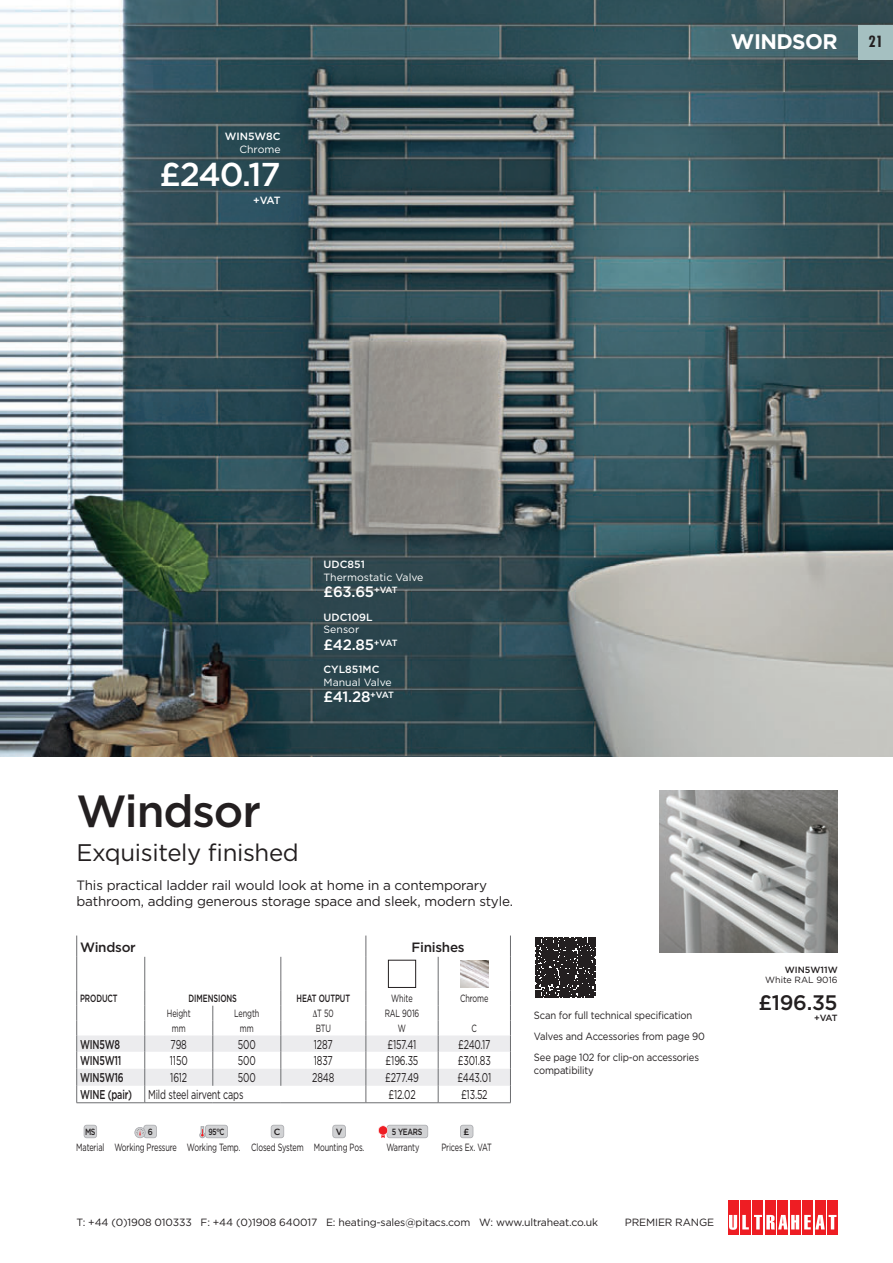
<style>
.page{position:relative;width:893px;height:1263px;background:#fff}
.page>*{position:absolute;margin:0;border:0;box-sizing:border-box;transform-origin:0 0}
.t1{font:500 45px "Gotham";letter-spacing:-.025em;color:#231f20}
.t2{font:500 33px "Gotham";color:#fff}
.t3{font:24px "Gotham";letter-spacing:-.015em;color:#231f20}
.t4{font:500 21px "Gotham";color:#231f20}
.t5{font:700 21px "Gotham";letter-spacing:-.025em;color:#fff}
.t6{font:500 15px "Gotham";letter-spacing:-.015em;color:#fff}
.t7{font:700 condensed 15px "Futura";color:#231f20}
.t8{font:13.5px/16.2px "Gotham";letter-spacing:-.015em;color:#231f20}
.t9{font:500 13.5px "Gotham";letter-spacing:-.02em;color:#231f20}
.t10{font:12.75px "Gotham";letter-spacing:-.015em;color:#231f20;scale:.7 1}
.t11{font:500 12.75px "Gotham";letter-spacing:-.02em;color:#231f20;scale:.7 1}
.t12{font:10.5px "Gotham";letter-spacing:-.015em;color:#231f20;scale:.7 1}
.t13{font:10.5px/21.1px "Gotham";letter-spacing:-.015em;color:#231f20;scale:.9 1}
.t14{font:10.5px "Gotham";letter-spacing:-.015em;color:#231f20}
.t15{font:10.5px "Gotham";color:#fff}
.t16{font:500 10.5px "Gotham";color:#fff}
.t17{font:500 10.5px "Gotham";letter-spacing:-.01em;color:#231f20;scale:.7 1}
.t18{font:9px "Gotham";color:#231f20}
.t19{font:500 9px "Gotham";color:#231f20}
.t20{font:500 9px "Gotham";letter-spacing:-.04em;color:#231f20;scale:.8 1}
.t21{font:500 9px "Gotham";letter-spacing:-.04em;color:#231f20}
.t22{font:500 9px "Gotham";letter-spacing:-.04em;color:#231f20;scale:.75 1}
.t23{font:500 9px "Gotham";letter-spacing:-.04em;color:#231f20;scale:.85 1}
</style>
<div class="page">
<img style="left:0;top:0;width:893px;height:757px">
<svg style="left:535px;top:937px;width:59px;height:61px"></svg>
<svg style="left:536px;top:937px;width:60px;height:60px;background:#363233"></svg>
<img style="left:659px;top:791px;width:179px;height:161px">
<svg style="left:84px;top:1125px;width:13px;height:13px"></svg>
<svg style="left:134px;top:1125px;width:23px;height:13px"></svg>
<svg style="left:199px;top:1125px;width:29px;height:13px"></svg>
<svg style="left:271px;top:1125px;width:13px;height:13px"></svg>
<svg style="left:332px;top:1125px;width:14px;height:13px"></svg>
<svg style="left:378px;top:1125px;width:50px;height:13px"></svg>
<svg style="left:460px;top:1125px;width:13px;height:13px"></svg>
<hr style="left:366px;top:957px;width:1px;height:34px;background:#6c6d70">
<hr style="left:77px;top:1102px;width:68px;height:1px;background:#6c6d70">
<hr style="left:145px;top:1102px;width:68px;height:1px;background:#6c6d70">
<hr style="left:213px;top:1102px;width:68px;height:1px;background:#6c6d70">
<hr style="left:281px;top:1102px;width:85px;height:1px;background:#6c6d70">
<hr style="left:366px;top:1102px;width:72px;height:1px;background:#6c6d70">
<hr style="left:438px;top:1102px;width:73px;height:1px;background:#6c6d70">
<hr style="left:76px;top:957px;width:1px;height:34px;background:#6c6d70">
<hr style="left:438px;top:957px;width:1px;height:34px;background:#6c6d70">
<hr style="left:510px;top:957px;width:1px;height:34px;background:#6c6d70">
<svg style="left:510px;top:935px;width:1px;height:22px"></svg>
<svg style="left:76px;top:991px;width:435px;height:111px"></svg>
<hr style="left:144px;top:957px;width:1px;height:34px;background:#6c6d70">
<hr style="left:281px;top:957px;width:1px;height:34px;background:#6c6d70">
<svg style="left:366px;top:935px;width:1px;height:22px"></svg>
<svg style="left:76px;top:935px;width:1px;height:22px"></svg>
<div style="left:388px;top:960px;width:28px;height:28px;border:1px solid #231f20"></div>
<img style="left:460px;top:960px;width:28px;height:28px">
<svg style="left:738px;top:1201px;width:88px;height:34px"></svg>
<div style="left:728px;top:1201px;width:10px;height:34px;background:#ee1d23"></div>
<div style="left:740px;top:1201px;width:11px;height:34px;background:#ee1d23"></div>
<div style="left:753px;top:1201px;width:10px;height:34px;background:#ee1d23"></div>
<div style="left:765px;top:1201px;width:11px;height:34px;background:#ee1d23"></div>
<div style="left:778px;top:1201px;width:10px;height:34px;background:#ee1d23"></div>
<div style="left:790px;top:1201px;width:10px;height:34px;background:#ee1d23"></div>
<div style="left:802px;top:1201px;width:11px;height:34px;background:#ee1d23"></div>
<div style="left:815px;top:1201px;width:10px;height:34px;background:#ee1d23"></div>
<div style="left:827px;top:1201px;width:11px;height:34px;background:#ee1d23"></div>
<svg style="left:729px;top:1215px;width:107px;height:15px"></svg>
<div style="left:859px;top:26px;width:34px;height:34px;background:#a5c0c1"></div>
<p class="t16" style="left:225px;top:130px;width:57px">WIN5W8C</p>
<p class="t15" style="left:239px;top:142px;width:43px">Chrome</p>
<h2 class="t2" style="left:160px;top:153px;width:123px">£240.17</h2>
<p class="t16" style="left:253px;top:193px;width:29px">+VAT</p>
<h3 class="t5" style="left:731px;top:27px;width:108px">WINDSOR</h3>
<h3 class="t7" style="left:869px;top:32px;width:16px">21</h3>
<p class="t16" style="left:324px;top:557px;width:43px">UDC851</p>
<p class="t15" style="left:324px;top:570px;width:101px">Thermostatic Valve</p>
<h3 class="t6" style="left:324px;top:582px;width:76px">£63.65<sup>+VAT</sup></h3>
<p class="t16" style="left:324px;top:610px;width:51px">UDC109L</p>
<p class="t15" style="left:324px;top:623px;width:37px">Sensor</p>
<h3 class="t6" style="left:324px;top:634px;width:76px">£42.85<sup>+VAT</sup></h3>
<p class="t16" style="left:324px;top:662px;width:57px">CYL851MC</p>
<p class="t15" style="left:324px;top:675px;width:70px">Manual Valve</p>
<h3 class="t6" style="left:324px;top:687px;width:72px">£41.28<sup>+VAT</sup></h3>
<h1 class="t1" style="left:77px;top:782px;width:186px">Windsor</h1>
<h3 class="t3" style="left:77px;top:837px;width:224px">Exquisitely finished</h3>
<p class="t8" style="left:77px;top:877px;width:438px">This practical ladder rail would look at home in a contemporary bathroom, adding generous storage space and sleek, modern style.</p>
<p class="t9" style="left:80px;top:938px;width:57px">Windsor</p>
<p class="t9" style="left:412px;top:938px;width:55px">Finishes</p>
<p class="t17" style="left:80px;top:992px;width:55px">PRODUCT</p>
<p class="t17" style="left:189px;top:992px;width:71px">DIMENSIONS</p>
<p class="t17" style="left:296px;top:992px;width:78px">HEAT OUTPUT</p>
<p class="t12" style="left:391px;top:992px;width:32px">White</p>
<p class="t12" style="left:460px;top:992px;width:42px">Chrome</p>
<p class="t12" style="left:167px;top:1007px;width:36px">Height</p>
<p class="t12" style="left:234px;top:1007px;width:38px">Length</p>
<p class="t12" style="left:313px;top:1007px;width:31px">∆T 50</p>
<p class="t12" style="left:385px;top:1007px;width:51px">RAL 9016</p>
<p class="t12" style="left:172px;top:1022px;width:21px">mm</p>
<p class="t12" style="left:240px;top:1022px;width:21px">mm</p>
<p class="t12" style="left:316px;top:1022px;width:23px">BTU</p>
<p class="t12" style="left:398px;top:1022px;width:13px">W</p>
<p class="t12" style="left:472px;top:1022px;width:9px">C</p>
<p class="t11" style="left:80px;top:1036px;width:59px">WIN5W8</p>
<p class="t10" style="left:171px;top:1036px;width:25px">798</p>
<p class="t10" style="left:238px;top:1036px;width:27px">500</p>
<p class="t10" style="left:314px;top:1036px;width:29px">1287</p>
<p class="t10" style="left:388px;top:1036px;width:43px">£157.41</p>
<p class="t10" style="left:458px;top:1036px;width:48px">£240.17</p>
<p class="t11" style="left:80px;top:1052px;width:61px">WIN5W11</p>
<p class="t10" style="left:170px;top:1053px;width:27px">1150</p>
<p class="t10" style="left:238px;top:1053px;width:27px">500</p>
<p class="t10" style="left:314px;top:1053px;width:29px">1837</p>
<p class="t10" style="left:386px;top:1053px;width:48px">£196.35</p>
<p class="t10" style="left:458px;top:1053px;width:49px">£301.83</p>
<p class="t11" style="left:80px;top:1069px;width:64px">WIN5W16</p>
<p class="t10" style="left:170px;top:1070px;width:26px">1612</p>
<p class="t10" style="left:238px;top:1070px;width:27px">500</p>
<p class="t10" style="left:312px;top:1070px;width:33px">2848</p>
<p class="t10" style="left:385px;top:1070px;width:50px">£277.49</p>
<p class="t10" style="left:457px;top:1070px;width:50px">£443.01</p>
<p class="t11" style="left:80px;top:1086px;width:76px">WINE (pair)</p>
<p class="t10" style="left:148px;top:1086px;width:138px">Mild steel airvent caps</p>
<p class="t10" style="left:388px;top:1086px;width:40px">£12.02</p>
<p class="t10" style="left:461px;top:1086px;width:40px">£13.52</p>
<p class="t20" style="left:85px;top:1126px;width:15px">MS</p>
<p class="t23" style="left:148px;top:1126px;width:7px">6</p>
<p class="t22" style="left:208px;top:1126px;width:23px">95°C</p>
<p class="t21" style="left:274px;top:1126px;width:8px">C</p>
<p class="t21" style="left:336px;top:1126px;width:8px">V</p>
<p class="t20" style="left:392px;top:1125px;width:39px">5 YEARS</p>
<p class="t21" style="left:464px;top:1126px;width:7px">£</p>
<p class="t12" style="left:76px;top:1140px;width:413px">Material Working Pressure Working Temp. Closed System Mounting Pos.</p>
<p class="t12" style="left:386px;top:1140px;width:49px">Warranty</p>
<p class="t12" style="left:441px;top:1140px;width:74px">Prices Ex. VAT</p>
<p class="t13" style="left:534px;top:1004px;width:191px">Scan for full technical specification<br>Valves and Accessories from page 90<br>See page 102 for clip-on accessories</p>
<p class="t13" style="left:534px;top:1059px;width:68px">compatibility</p>
<p class="t14" style="left:77px;top:1216px;width:523px">T: +44 (0)1908 010333 F: +44 (0)1908 640017 E: heating-sales@pitacs.com W: www.ultraheat.co.uk</p>
<p class="t14" style="left:625px;top:1216px;width:91px">PREMIER RANGE</p>
<p class="t19" style="left:785px;top:963px;width:54px">WIN5W11W</p>
<p class="t18" style="left:765px;top:974px;width:74px">White RAL 9016</p>
<h3 class="t4" style="left:759px;top:989px;width:81px">£196.35</h3>
<p class="t21" style="left:814px;top:1012px;width:25px">+VAT</p>
</div>
